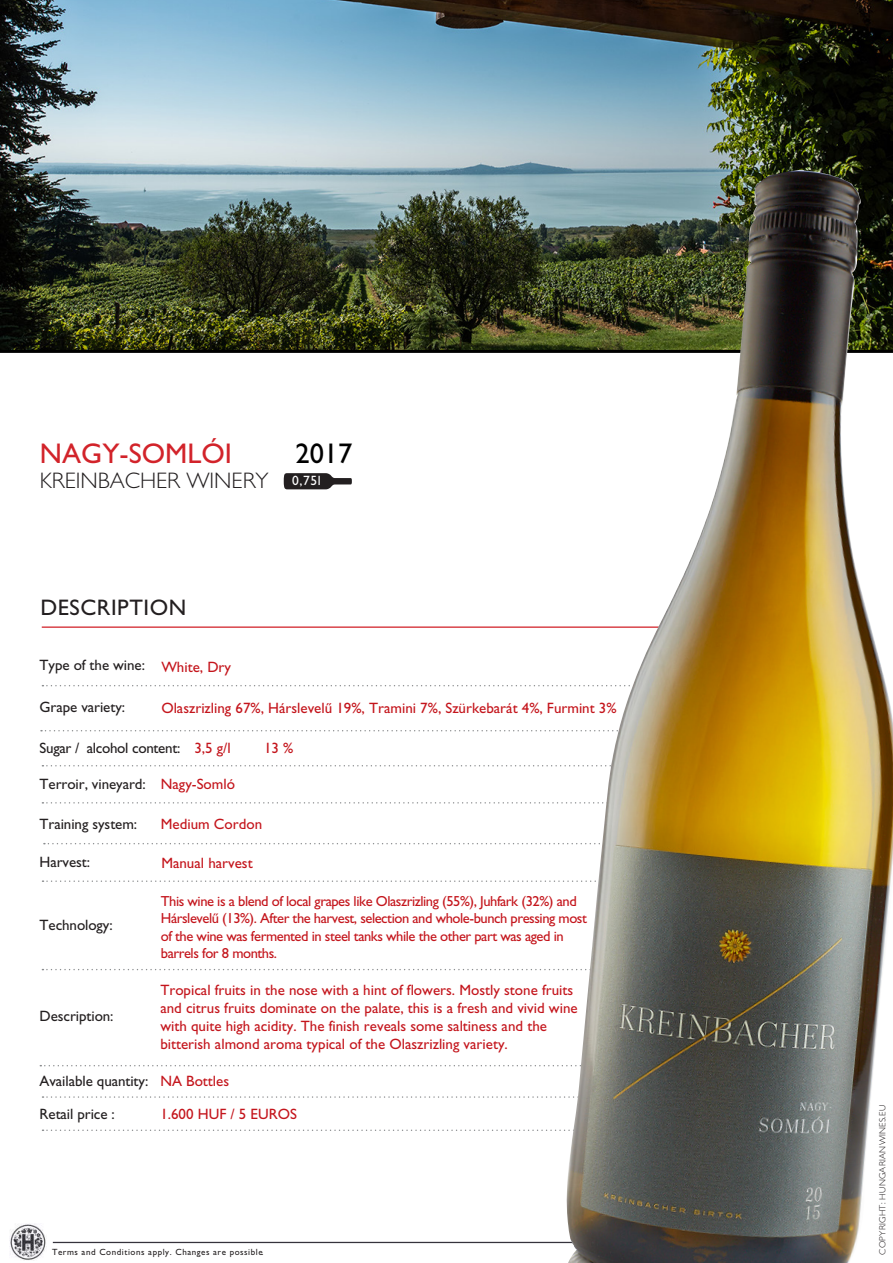
<style>
.page{position:relative;width:893px;height:1263px;background:#fff}
.page>*{position:absolute;margin:0;border:0;box-sizing:border-box;transform-origin:0 0}
.t1{font:500 28.5px "Gill CE";color:#d2232a}
.t2{font:500 28.5px "Gill CE";color:#000}
.t3{font:300 22.5px "Gill CE";color:#231f20}
.t4{font:500 22.5px "Gill CE";letter-spacing:.025em;color:#231f20}
.t5{font:500 15px/18px "Gill CE";color:#c4151c}
.t6{font:500 15px "Gill CE";letter-spacing:-.005em;color:#231f20}
.t7{font:500 14.55px/17.4px "Gill CE";letter-spacing:-.03em;color:#c4151c}
.t8{font:500 13.5px "Gill CE";color:#fff}
.t9{font:500 9px "Gill CE";letter-spacing:.06em;color:#231f20}
.t10{font:300 9px "Gill CE";letter-spacing:.025em;color:#231f20}
</style>
<div class="page">
<img style="left:0;top:0;width:893px;height:350px">
<hr style="left:0;top:350px;width:893px;height:3px;background:#000">
<svg style="left:42px;top:685px;width:520px;height:1px"></svg>
<svg style="left:42px;top:765px;width:520px;height:1px"></svg>
<svg style="left:44px;top:843px;width:516px;height:1px"></svg>
<svg style="left:42px;top:969px;width:518px;height:1px"></svg>
<hr style="left:42px;top:626px;width:702px;height:2px;background:#d2232a">
<svg style="left:41px;top:730px;width:519px;height:1px"></svg>
<svg style="left:42px;top:802px;width:520px;height:1px"></svg>
<svg style="left:43px;top:1096px;width:518px;height:2px"></svg>
<svg style="left:43px;top:1129px;width:518px;height:2px"></svg>
<svg style="left:43px;top:880px;width:517px;height:2px"></svg>
<svg style="left:40px;top:1065px;width:522px;height:1px"></svg>
<hr style="left:53px;top:1242px;width:581px;height:1px;background:#36333c">
<svg style="left:284px;top:473px;width:68px;height:16px"></svg>
<img style="left:9px;top:1224px;width:37px;height:37px">
<img style="left:562px;top:170px;width:331px;height:1093px">
<h1 class="t1" style="left:40px;top:443px;width:194px">NAGY-SOMLÓI</h1>
<h1 class="t2" style="left:295px;top:443px;width:58px">2017</h1>
<h2 class="t3" style="left:40px;top:467px;width:230px">KREINBACHER WINERY</h2>
<p class="t8" style="left:292px;top:476px;width:30px">0,75l</p>
<h2 class="t4" style="left:40px;top:599px;width:147px">DESCRIPTION</h2>
<p class="t6" style="left:40px;top:660px;width:107px">Type of the wine:</p>
<p class="t6" style="left:40px;top:702px;width:87px">Grape variety:</p>
<p class="t6" style="left:40px;top:742px;width:142px">Sugar / alcohol content:</p>
<p class="t6" style="left:40px;top:778px;width:108px">Terroir, vineyard:</p>
<p class="t6" style="left:40px;top:819px;width:99px">Training system:</p>
<p class="t6" style="left:40px;top:856px;width:52px">Harvest:</p>
<p class="t5" style="left:161px;top:660px;width:71px">White, Dry</p>
<p class="t5" style="left:161px;top:700px;width:457px">Olaszrizling 67%, Hárslevelű 19%, Tramini 7%, Szürkebarát 4%, Furmint 3%</p>
<p class="t5" style="left:194px;top:741px;width:38px">3,5 g/l</p>
<p class="t5" style="left:264px;top:741px;width:31px">13 %</p>
<p class="t5" style="left:161px;top:776px;width:76px">Nagy-Somló</p>
<p class="t5" style="left:161px;top:817px;width:103px">Medium Cordon</p>
<p class="t5" style="left:161px;top:855px;width:93px">Manual harvest</p>
<p class="t7" style="left:161px;top:893px;width:428px">This wine is a blend of local grapes like Olaszrizling (55%), Juhfark (32%) and Hárslevelű (13%). After the harvest, selection and whole-bunch pressing most of the wine was fermented in steel tanks while the other part was aged in barrels for 8 months.</p>
<p class="t6" style="left:40px;top:919px;width:75px">Technology:</p>
<p class="t6" style="left:40px;top:1011px;width:76px">Description:</p>
<p class="t6" style="left:40px;top:1075px;width:110px">Available quantity:</p>
<p class="t6" style="left:40px;top:1108px;width:77px">Retail price :</p>
<p class="t5" style="left:160px;top:983px;width:419px">Tropical fruits in the nose with a hint of flowers. Mostly stone fruits and citrus fruits dominate on the palate, this is a fresh and vivid wine with quite high acidity. The finish reveals some saltiness and the bitterish almond aroma typical of the Olaszrizling variety.</p>
<p class="t5" style="left:160px;top:1066px;width:138px;line-height:32.8px">NA Bottles<br>1.600 HUF / 5 EUROS</p>
<p class="t9" style="left:52px;top:1248px;width:213px">Terms and Conditions apply. Changes are possible.</p>
<p class="t10" style="left:877px;top:1254px;width:151px;rotate:-90deg">COPYRIGHT: HUNGARIANWINES.EU</p>
</div>
